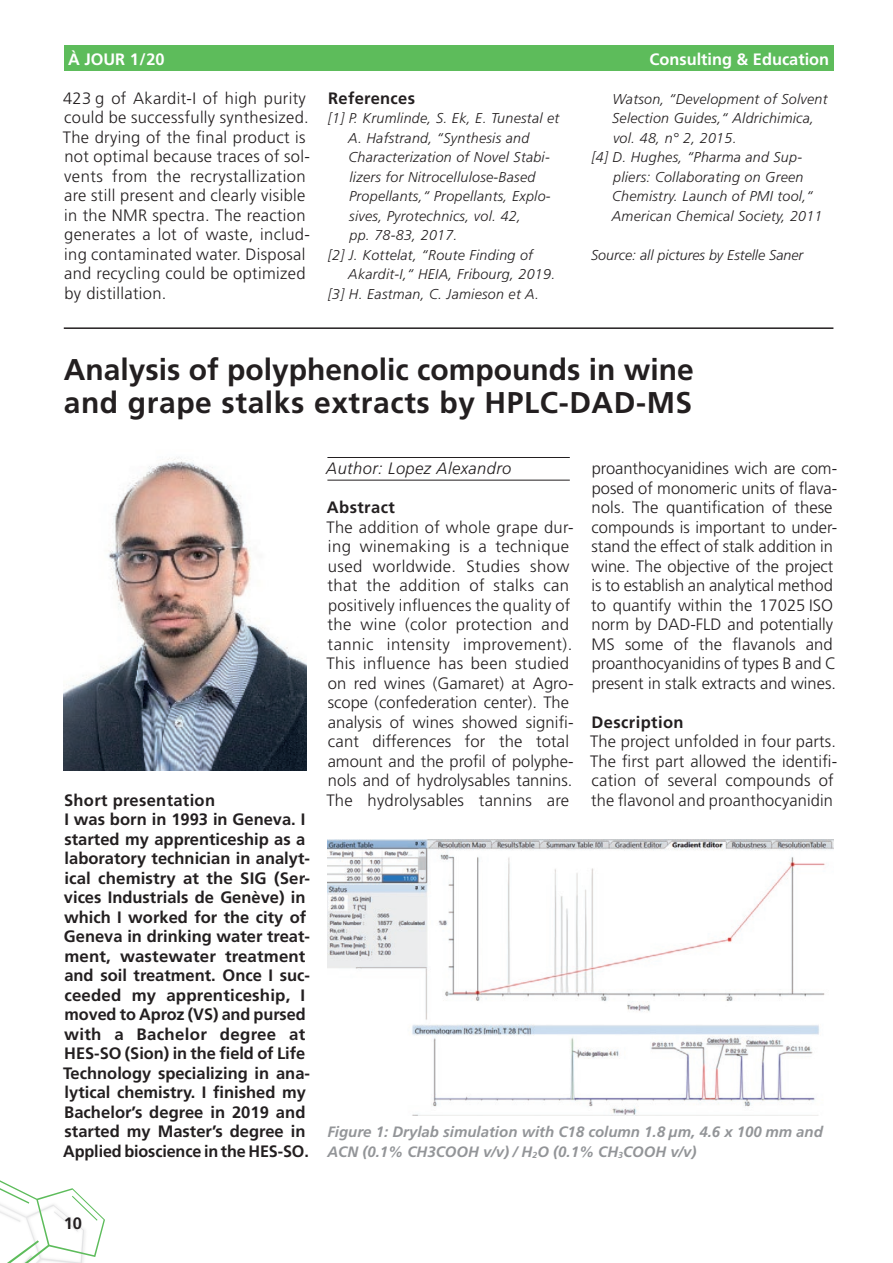
<style>
.page{position:relative;width:893px;height:1263px;background:#fff}
.page>*{position:absolute;margin:0;border:0;box-sizing:border-box;transform-origin:0 0}
.Titel{font:700 30px/33px "Frutiger LT Std";color:#231f20}
.Grundschrift_Normal{font:300 16.5px/19.5px "Frutiger LT Std";letter-spacing:.01em;color:#231f20}
.Grundschrift_Fett{font:700 16.5px/19.5px "Frutiger LT Com";color:#231f20}
.t1{font:700 16.5px "Frutiger LT Std";color:#fff}
.Grundschrift_Fett-2{font:700 16.5px "Frutiger LT Com";letter-spacing:.02em;color:#231f20}
.Autor{font:italic 300 16.5px "Frutiger LT Std";letter-spacing:.025em;color:#231f20}
.Grundschrift_Fett-3{font:700 16.5px "Frutiger LT Com";letter-spacing:.025em;color:#231f20}
.t2{font:700 16.5px "Frutiger LT Std";color:#231f20}
.Bildlegende{font:italic 700 15px/19.5px "Frutiger LT Std";color:#939598}
.Quellenangabe{font:italic 300 14.25px/19.5px "Frutiger LT Std";letter-spacing:.02em;color:#231f20}
.Quellenangabe-2{font:italic 300 14.25px "Frutiger LT Std";color:#231f20}
</style>
<div class="page">
<svg style="left:0;top:1180px;width:105px;height:83px"></svg>
<div style="left:64px;top:45px;width:769px;height:26px;background:#5dbc5b"></div>
<hr style="left:64px;top:327px;width:769px;height:2px;background:#231f20">
<hr style="left:327px;top:480px;width:243px;height:1px;background:#231f20">
<hr style="left:327px;top:457px;width:243px;height:1px;background:#231f20">
<img style="left:64px;top:458px;width:242px;height:312px">
<img style="left:327px;top:839px;width:506px;height:276px">
<p class="t1" style="left:68px;top:49px;width:98px">À JOUR 1/20</p>
<p class="t1" style="left:649px;top:49px;width:181px">Consulting &amp; Education</p>
<p class="Grundschrift_Normal" style="left:63px;top:88px;width:247px">423 g of Akardit-I of high purity could be successfully synthesized.</p>
<p class="Grundschrift_Normal" style="left:63px;top:127px;width:249px">The drying of the final product is not optimal because traces of sol&shy;vents from the recrystallization are still present and clearly visible in the NMR spectra. The reaction generates a lot of waste, includ&shy;ing contaminated water. Disposal and recycling could be optimized by distillation.</p>
<p class="Grundschrift_Fett-2" style="left:328px;top:88px;width:89px">References</p>
<p class="Quellenangabe" style="left:348px;top:109px;width:213px;text-indent:-20px">[1] P. Krumlinde, S. Ek, E. Tunestal et<br>A. Hafstrand, “Synthesis and<br>Characterization of Novel Stabi&shy;lizers for Nitrocellulose-Based<br>Propellants,“ Propellants, Explo&shy;sives, Pyrotechnics, vol. 42,<br>pp. 78-83, 2017.</p>
<p class="Quellenangabe" style="left:348px;top:245px;width:209px;text-indent:-20px">[2] J. Kottelat, “Route Finding of<br>Akardit-I,“ HEIA, Fribourg, 2019.</p>
<p class="Quellenangabe" style="left:328px;top:284px;width:213px">[3] H. Eastman, C. Jamieson et A.</p>
<p class="Quellenangabe" style="left:612px;top:89px;width:217px">Watson, “Development of Solvent<br>Selection Guides,“ Aldrichimica, vol. 48, n° 2, 2015.</p>
<p class="Quellenangabe" style="left:612px;top:148px;width:212px;text-indent:-20px">[4] D. Hughes, “Pharma and Sup&shy;pliers: Collaborating on Green<br>Chemistry. Launch of PMI tool,“<br>American Chemical Society, 2011</p>
<p class="Quellenangabe-2" style="left:591px;top:247px;width:214px">Source: all pictures by Estelle Saner</p>
<p class="Titel" style="left:64px;top:353px;width:632px">Analysis of polyphenolic compounds in wine and grape stalks extracts by HPLC-DAD-MS</p>
<p class="Grundschrift_Fett-2" style="left:64px;top:790px;width:153px">Short presentation</p>
<p class="Grundschrift_Fett" style="left:63px;top:810px;width:248px">I was born in 1993 in Geneva. I started my apprenticeship as a laboratory technician in analyt&shy;ical chemistry at the SIG (Ser&shy;vices Industrials de Genève) in which I worked for the city of<br>Geneva in drinking water treat&shy;ment, wastewater treatment and soil treatment. Once I suc&shy;ceeded my apprenticeship, I moved to Aproz (VS) and pursed with a Bachelor degree at<br>HES-SO (Sion) in the field of Life<br>Technology specializing in ana&shy;lytical chemistry. I finished my<br>Bachelor’s degree in 2019 and started my Master’s degree in<br>Applied bioscience in the HES-SO.</p>
<p class="Autor" style="left:326px;top:459px;width:187px">Author: Lopez Alexandro</p>
<p class="Grundschrift_Fett-3" style="left:327px;top:498px;width:69px">Abstract</p>
<p class="Grundschrift_Normal" style="left:326px;top:517px;width:249px">The addition of whole grape dur&shy;ing winemaking is a technique used worldwide. Studies show that the addition of stalks can positively influences the quality of the wine (color protection and tannic intensity improvement).<br>This influence has been studied on red wines (Gamaret) at Agro&shy;scope (confederation center). The analysis of wines showed signifi&shy;cant differences for the total amount and the profil of polyphe&shy;nols and of hydrolysables tannins.<br>The hydrolysables tannins are</p>
<p class="Grundschrift_Normal" style="left:591px;top:459px;width:247px">proanthocyanidines wich are com&shy;posed of monomeric units of flava&shy;nols. The quantification of these compounds is important to under&shy;stand the effect of stalk addition in wine. The objective of the project is to establish an analytical method to quantify within the 17025 ISO norm by DAD-FLD and potentially MS some of the flavanols and proanthocyanidins of types B and C present in stalk extracts and wines.</p>
<p class="Grundschrift_Fett-3" style="left:591px;top:712px;width:94px">Description</p>
<p class="Grundschrift_Normal" style="left:590px;top:732px;width:249px">The project unfolded in four parts.<br>The first part allowed the identifi&shy;cation of several compounds of the flavonol and proanthocyanidin</p>
<p class="Bildlegende" style="left:327px;top:1122px;width:497px">Figure 1: Drylab simulation with C18 column 1.8 µm, 4.6 x 100 mm and<br>ACN (0.1% CH3COOH v/v) / H<sub>2</sub>O (0.1% CH<sub>3</sub>COOH v/v)</p>
<p class="t2" style="left:64px;top:1213px;width:20px">10</p>
</div>
